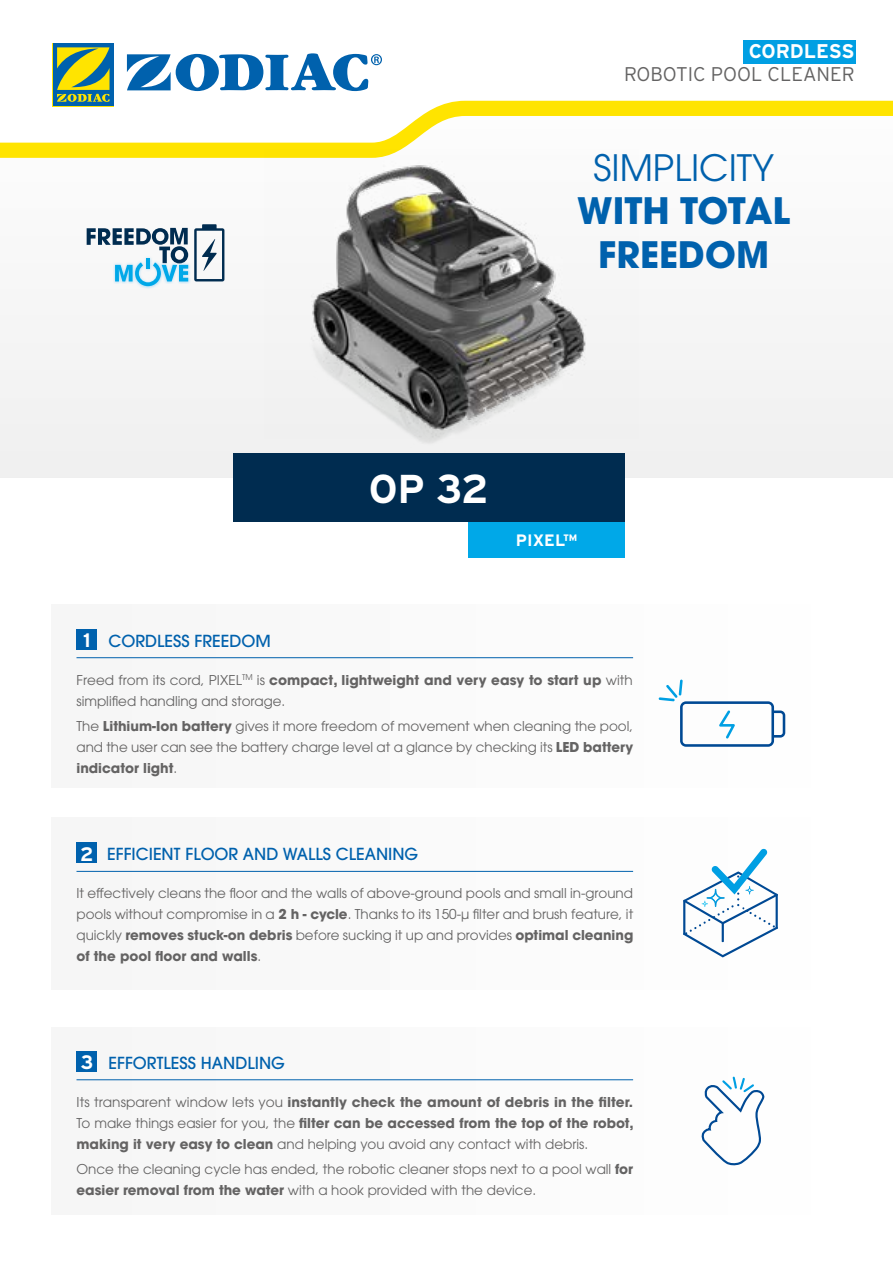
<style>
.page{position:relative;width:893px;height:1263px;background:#fff}
.page>*{position:absolute;margin:0;border:0;box-sizing:border-box;transform-origin:0 0}
.t1{font:700 40.2px "Interstate";color:#fff}
.t2{font:700 36.15px/43.5px "ITC Avant Garde Pro";color:#0061ad;text-align:center}
.t3{font:36.15px "ITC Avant Garde Pro";color:#0061ad}
.t4{font:300 19.8px "Interstate";color:#646363}
.t5{font:700 19.8px "Interstate";color:#fff}
.t6{font:500 16.5px "ITC Avant Garde Pro";color:#0061ad}
.t7{font:700 16.5px "Interstate";color:#fff}
.t8{font:13.5px/21px "ITC Avant Garde Pro";color:#646363}
.t9{font:700 13.5px/21px "ITC Avant Garde Pro";color:#646363;text-align:justify}
.s1{font-family:"Interstate";font-weight:700;font-size:19.5px;color:#fff}
.s2{font-weight:700}
.s3{font-weight:400}
</style>
<div class="page">
<div style="left:0;top:78px;width:893px;height:400px;background:#f5f5f5"></div>
<svg style="left:194px;top:224px;width:30px;height:57px"></svg>
<div style="left:133px;top:260px;width:30px;height:29px;background:#9cd7f7;opacity:.89"></div>
<div style="left:177px;top:263px;width:13px;height:21px;background:#9cd7f7;opacity:.89"></div>
<svg style="left:87px;top:228px;width:101px;height:58px"></svg>
<svg style="left:0;top:101px;width:893px;height:57px;fill:#fffcfc"></svg>
<svg style="left:127px;top:53px;width:255px;height:38px"></svg>
<svg style="left:52px;top:43px;width:62px;height:63px"></svg>
<div style="left:53px;top:43px;width:60px;height:63px;background:#0061ad"></div>
<svg style="left:57px;top:47px;width:53px;height:55px"></svg>
<div style="left:468px;top:522px;width:157px;height:36px;background:#00a8e8"></div>
<div style="left:233px;top:453px;width:392px;height:69px;background:#002c50"></div>
<div style="left:51px;top:1027px;width:763px;height:188px;background:#fafafa"></div>
<div style="left:51px;top:817px;width:763px;height:172px;background:#fafafa"></div>
<div style="left:51px;top:604px;width:763px;height:184px;background:#fafafa"></div>
<svg style="left:659px;top:679px;width:126px;height:68px"></svg>
<svg style="left:683px;top:848px;width:95px;height:109px"></svg>
<svg style="left:701px;top:1076px;width:63px;height:90px"></svg>
<img style="left:265px;top:150px;width:374px;height:289px">
<hr style="left:77px;top:657px;width:556px;height:1px;background:#0061ad">
<div style="left:77px;top:629px;width:20px;height:20px;background:#0061ad"></div>
<hr style="left:77px;top:1079px;width:556px;height:1px;background:#0061ad">
<div style="left:77px;top:1051px;width:20px;height:20px;background:#0061ad"></div>
<hr style="left:77px;top:871px;width:556px;height:1px;background:#0061ad">
<div style="left:77px;top:842px;width:20px;height:21px;background:#0061ad"></div>
<div style="left:744px;top:40px;width:112px;height:24px;background:#009fe3"></div>
<h3 class="t5" style="left:749px;top:40px;width:107px">CORDLESS</h3>
<h3 class="t4" style="left:624px;top:63px;width:232px">ROBOTIC POOL CLEANER</h3>
<h2 class="t3" style="left:593px;top:145px;width:182px">SIMPLICITY</h2>
<h2 class="t2" style="left:577px;top:189px;width:214px">WITH TOTAL<br>FREEDOM</h2>
<h1 class="t1" style="left:369px;top:467px;width:122px">OP 32</h1>
<p class="t7" style="left:516px;top:531px;width:63px">PIXEL™</p>
<p class="t6" style="left:83px;top:630px;width:189px"><span class="s1">1</span> CORDLESS FREEDOM</p>
<p class="t8" style="left:77px;top:669px;width:558px">Freed from its cord, PIXEL<sup>TM</sup> is <span class="s2">compact, lightweight and very easy to start up</span> with simplified handling and storage.</p>
<p class="t8" style="left:77px;top:715px;width:558px;text-align:justify">The <span class="s2">Lithium-Ion battery</span> gives it more freedom of movement when cleaning the pool, and the user can see the battery charge level at a glance by checking its <span class="s2">LED battery indicator light</span>.</p>
<p class="t6" style="left:80px;top:844px;width:340px"><span class="s1">2</span> EFFICIENT FLOOR AND WALLS CLEANING</p>
<p class="t8" style="left:77px;top:883px;width:558px;text-align:justify">It effectively cleans the floor and the walls of above-ground pools and small in-ground pools without compromise in a <span class="s2">2 h - cycle</span>. Thanks to its 150-µ filter and brush feature, it quickly <span class="s2">removes stuck-on debris</span> before sucking it up and provides <span class="s2">optimal cleaning of the pool floor and walls</span>.</p>
<p class="t6" style="left:81px;top:1052px;width:206px"><span class="s1">3</span> EFFORTLESS HANDLING</p>
<p class="t9" style="left:77px;top:1091px;width:559px"><span class="s3">Its transparent window lets you</span> instantly check the amount of debris in the filter.<br><span class="s3">To make things easier for you, the</span> filter can be accessed from the top of the robot, making it very easy to clean <span class="s3">and helping you avoid any contact with debris.</span></p>
<p class="t8" style="left:77px;top:1158px;width:558px">Once the cleaning cycle has ended, the robotic cleaner stops next to a pool wall <span class="s2">for easier removal from the water</span> with a hook provided with the device.</p>
</div>
